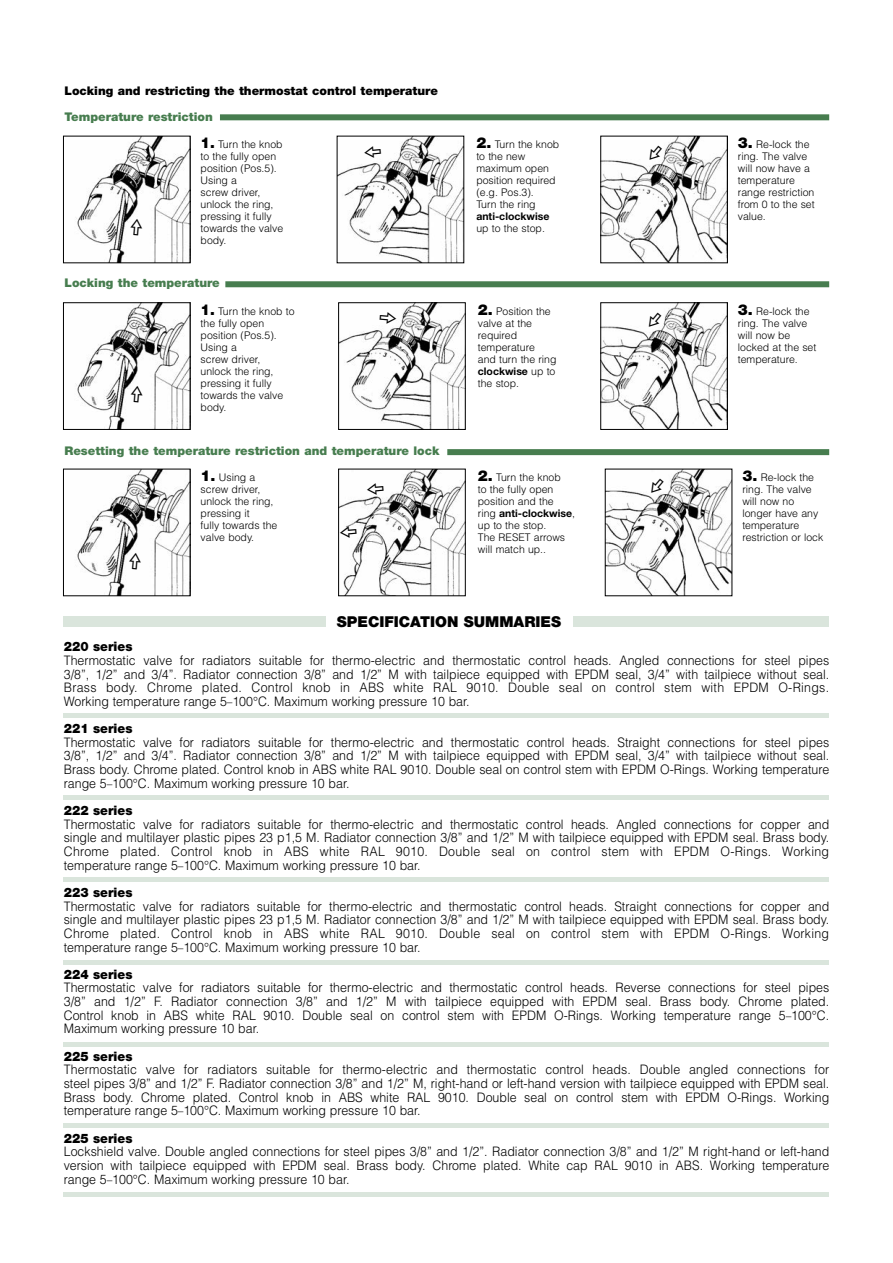
<style>
.page{position:relative;width:893px;height:1263px;background:#fff}
.page>*{position:absolute;margin:0;border:0;box-sizing:border-box;transform-origin:0 0}
.t1{font:900 15px "Helvetica Neue";color:#000}
.t2{font:300 13.05px/13.6px "Helvetica";color:#000;text-align:justify;scale:.95 1}
.t3{font:900 13.05px "Helvetica Neue";color:#000;scale:.95 1}
.t4{font:900 12px "Helvetica Neue";color:#477d4f}
.t5{font:900 12px "Helvetica Neue";color:#000}
.t6{font:300 10.5px/12px "Helvetica";color:#000}
.t7{font:700 10.5px "Helvetica Neue";color:#000}
.s1{font-family:"Helvetica Neue";font-weight:900;font-size:15px}
.s2{font-family:"Helvetica";font-weight:300}
.s3{font-size:12px}
</style>
<div class="page">
<img style="left:75px;top:138px;width:114px;height:123px">
<div style="left:63px;top:136px;width:128px;height:127px;border:1px solid #000"></div>
<img style="left:339px;top:138px;width:123px;height:123px">
<img style="left:340px;top:304px;width:124px;height:124px">
<div style="left:338px;top:302px;width:128px;height:128px;border:1px solid #000"></div>
<img style="left:602px;top:138px;width:124px;height:123px">
<div style="left:600px;top:136px;width:128px;height:127px;border:1px solid #000"></div>
<img style="left:75px;top:304px;width:114px;height:124px">
<div style="left:63px;top:302px;width:128px;height:128px;border:1px solid #000"></div>
<img style="left:602px;top:304px;width:124px;height:124px">
<div style="left:600px;top:302px;width:128px;height:128px;border:1px solid #000"></div>
<img style="left:77px;top:471px;width:112px;height:123px">
<div style="left:63px;top:469px;width:128px;height:127px;border:1px solid #000"></div>
<img style="left:340px;top:471px;width:124px;height:123px">
<div style="left:338px;top:469px;width:128px;height:127px;border:1px solid #000"></div>
<img style="left:607px;top:471px;width:123px;height:123px">
<div style="left:220px;top:114px;width:609px;height:6px;background:#477d4f"></div>
<div style="left:225px;top:281px;width:604px;height:6px;background:#477d4f"></div>
<div style="left:447px;top:449px;width:382px;height:6px;background:#477d4f"></div>
<div style="left:64px;top:616px;width:765px;height:11px;background:#dae5dc"></div>
<div style="left:326px;top:615px;width:246px;height:20px;background:#fff"></div>
<div style="left:64px;top:713px;width:765px;height:5px;background:#dae5dc"></div>
<hr style="left:64px;top:795px;width:765px;height:4px;background:#dae5dc">
<hr style="left:64px;top:877px;width:765px;height:4px;background:#dae5dc">
<hr style="left:64px;top:960px;width:765px;height:4px;background:#dae5dc">
<hr style="left:64px;top:1042px;width:765px;height:4px;background:#dae5dc">
<hr style="left:64px;top:1123px;width:765px;height:4px;background:#dae5dc">
<div style="left:64px;top:1192px;width:765px;height:5px;background:#dae5dc"></div>
<svg style="left:127px;top:219px;width:19px;height:18px"></svg>
<svg style="left:649px;top:145px;width:14px;height:15px"></svg>
<svg style="left:648px;top:312px;width:14px;height:14px"></svg>
<svg style="left:650px;top:478px;width:15px;height:15px"></svg>
<svg style="left:364px;top:142px;width:19px;height:19px"></svg>
<svg style="left:377px;top:309px;width:19px;height:19px"></svg>
<svg style="left:367px;top:479px;width:19px;height:19px"></svg>
<svg style="left:340px;top:523px;width:19px;height:19px"></svg>
<svg style="left:127px;top:386px;width:19px;height:19px"></svg>
<svg style="left:126px;top:553px;width:18px;height:19px"></svg>
<p class="t5" style="left:65px;top:87px;width:375px">Locking and restricting the thermostat control temperature</p>
<p class="t4" style="left:65px;top:112px;width:150px">Temperature restriction</p>
<p class="t6" style="left:201px;top:138px;width:84px"><span class="s1">1.</span> Turn the knob to the fully open position (Pos.5).<br>Using a<br>screw driver, unlock the ring, pressing it fully towards the valve body.</p>
<p class="t6" style="left:476px;top:138px;width:84px"><span class="s1">2.</span> Turn the knob to the new maximum open position required (e.g. Pos.3).<br>Turn the ring</p>
<p class="t7" style="left:476px;top:212px;width:75px">anti-clockwise</p>
<p class="t6" style="left:476px;top:222px;width:70px">up to the stop.</p>
<p class="t4" style="left:65px;top:279px;width:157px">Locking the temperature</p>
<p class="t6" style="left:201px;top:305px;width:95px"><span class="s1">1.</span> Turn the knob to the fully open position (Pos.5).<br>Using a<br>screw driver,<br>unlock the ring, pressing it fully towards the valve body.</p>
<p class="t6" style="left:478px;top:305px;width:80px"><span class="s1">2.</span> Position the valve at the required temperature<br>and turn the ring</p>
<p class="t7" style="left:478px;top:367px;width:79px">clockwise <span class="s2">up to</span></p>
<p class="t6" style="left:478px;top:377px;width:43px">the stop.</p>
<p class="t4" style="left:65px;top:446px;width:376px">Resetting the temperature restriction and temperature lock</p>
<p class="t6" style="left:201px;top:471px;width:78px"><span class="s1">1.</span> Using a screw driver, unlock the ring, pressing it<br>fully towards the valve body.</p>
<p class="t6" style="left:478px;top:471px;width:84px"><span class="s1">2.</span> Turn the knob to the fully open position and the</p>
<p class="t7" style="left:478px;top:509px;width:99px"><span class="s2">ring</span> anti-clockwise<span class="s2">,</span></p>
<p class="t6" style="left:478px;top:519px;width:89px">up to the stop.<br>The RESET arrows will match up..</p>
<p class="t1" style="left:337px;top:616px;width:226px">SPECIFICATION SUMMARIES</p>
<p class="t6" style="left:738px;top:138px;width:78px"><span class="s1">3.</span> Re-lock the ring. The valve will now have a temperature range restriction from 0 to the set value.</p>
<p class="t6" style="left:738px;top:305px;width:80px"><span class="s1">3.</span> Re-lock the ring. The valve will now be locked at the set temperature.</p>
<p class="t6" style="left:742px;top:471px;width:82px"><span class="s1">3.</span> Re-lock the ring. The valve will now no longer have any temperature restriction or lock</p>
<p class="t3" style="left:64px;top:642px;width:74px">220 series</p>
<p class="t2" style="left:64px;top:653px;width:807px">Thermostatic valve for radiators suitable for thermo-electric and thermostatic control heads. Angled connections for steel pipes 3/8”, 1/2” and 3/4”. Radiator connection 3/8” and 1/2” M with tailpiece equipped with EPDM seal, 3/4” with tailpiece without seal.<br>Brass body. Chrome plated. Control knob in ABS white RAL 9010. Double seal on control stem with EPDM O-Rings.<br>Working temperature range 5<span class="s3">–</span>100°C. Maximum working pressure 10 bar.</p>
<p class="t3" style="left:64px;top:724px;width:74px">221 series</p>
<p class="t2" style="left:64px;top:735px;width:807px">Thermostatic valve for radiators suitable for thermo-electric and thermostatic control heads. Straight connections for steel pipes 3/8”, 1/2” and 3/4”. Radiator connection 3/8” and 1/2” M with tailpiece equipped with EPDM seal, 3/4” with tailpiece without seal.<br>Brass body. Chrome plated. Control knob in ABS white RAL 9010. Double seal on control stem with EPDM O-Rings. Working temperature range 5<span class="s3">–</span>100°C. Maximum working pressure 10 bar.</p>
<p class="t3" style="left:64px;top:806px;width:74px">222 series</p>
<p class="t2" style="left:64px;top:817px;width:807px">Thermostatic valve for radiators suitable for thermo-electric and thermostatic control heads. Angled connections for copper and single and multilayer plastic pipes 23 p1,5 M. Radiator connection 3/8” and 1/2” M with tailpiece equipped with EPDM seal. Brass body.<br>Chrome plated. Control knob in ABS white RAL 9010. Double seal on control stem with EPDM O-Rings. Working temperature range 5<span class="s3">–</span>100°C. Maximum working pressure 10 bar.</p>
<p class="t3" style="left:64px;top:888px;width:74px">223 series</p>
<p class="t2" style="left:64px;top:899px;width:807px">Thermostatic valve for radiators suitable for thermo-electric and thermostatic control heads. Straight connections for copper and single and multilayer plastic pipes 23 p1,5 M. Radiator connection 3/8” and 1/2” M with tailpiece equipped with EPDM seal. Brass body.<br>Chrome plated. Control knob in ABS white RAL 9010. Double seal on control stem with EPDM O-Rings. Working temperature range 5<span class="s3">–</span>100°C. Maximum working pressure 10 bar.</p>
<p class="t3" style="left:64px;top:969px;width:74px">224 series</p>
<p class="t2" style="left:64px;top:981px;width:807px">Thermostatic valve for radiators suitable for thermo-electric and thermostatic control heads. Reverse connections for steel pipes 3/8” and 1/2” F. Radiator connection 3/8” and 1/2” M with tailpiece equipped with EPDM seal. Brass body. Chrome plated.<br>Control knob in ABS white RAL 9010. Double seal on control stem with EPDM O-Rings. Working temperature range 5<span class="s3">–</span>100°C.<br>Maximum working pressure 10 bar.</p>
<p class="t3" style="left:64px;top:1051px;width:74px">225 series</p>
<p class="t2" style="left:64px;top:1063px;width:807px">Thermostatic valve for radiators suitable for thermo-electric and thermostatic control heads. Double angled connections for steel pipes 3/8” and 1/2” F. Radiator connection 3/8” and 1/2” M, right-hand or left-hand version with tailpiece equipped with EPDM seal.<br>Brass body. Chrome plated. Control knob in ABS white RAL 9010. Double seal on control stem with EPDM O-Rings. Working temperature range 5<span class="s3">–</span>100°C. Maximum working pressure 10 bar.</p>
<p class="t3" style="left:64px;top:1133px;width:74px">225 series</p>
<p class="t2" style="left:64px;top:1145px;width:807px">Lockshield valve. Double angled connections for steel pipes 3/8” and 1/2”. Radiator connection 3/8” and 1/2” M right-hand or left-hand version with tailpiece equipped with EPDM seal. Brass body. Chrome plated. White cap RAL 9010 in ABS. Working temperature range 5<span class="s3">–</span>100°C. Maximum working pressure 10 bar.</p>
</div>
